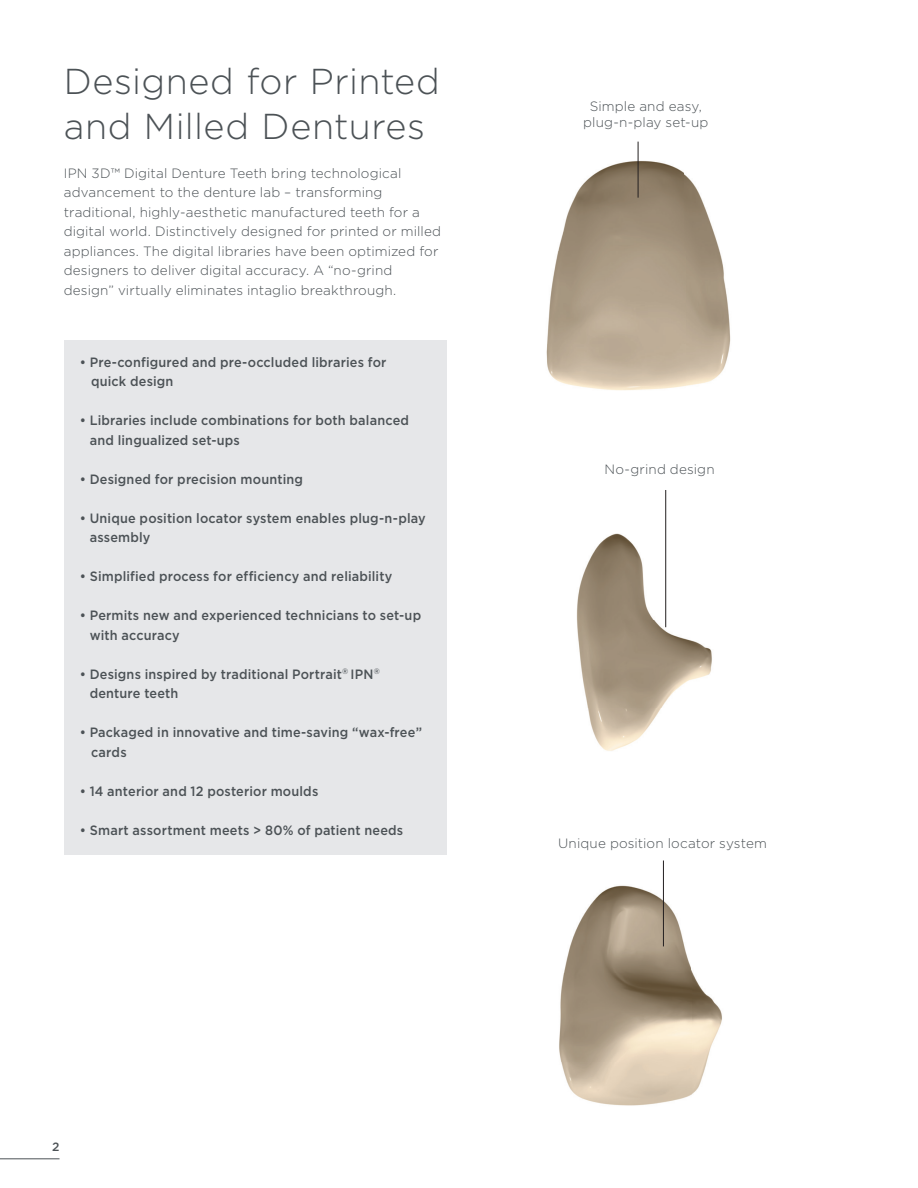
<style>
.page{position:relative;width:918px;height:1188px;background:#fff}
.page>*{position:absolute;margin:0;border:0;box-sizing:border-box;transform-origin:0 0}
.t1{font:300 36px/45px "Gotham";letter-spacing:.015em;color:#4c5256}
.t2{font:500 13.5px/19.5px "Gotham";letter-spacing:.015em;color:#4c5256;scale:.94 1}
.t3{font:300 13.5px/19.5px "Gotham";letter-spacing:.01em;color:#4c5256}
.t4{font:500 12px "Gotham";color:#4c5256}
</style>
<div class="page">
<hr style="left:0;top:1158px;width:60px;height:1px;background:#4c5256">
<div style="left:64px;top:340px;width:382px;height:515px;background:#e6e7e9"></div>
<img style="left:559px;top:885px;width:163px;height:221px">
<img style="left:576px;top:533px;width:136px;height:218px">
<img style="left:546px;top:159px;width:185px;height:232px">
<hr style="left:638px;top:142px;width:1px;height:56px;background:#231f20">
<hr style="left:665px;top:490px;width:1px;height:137px;background:#231f20">
<hr style="left:663px;top:861px;width:1px;height:85px;background:#231f20">
<h1 class="t1" style="left:64px;top:58px;width:378px">Designed for Printed and Milled Dentures</h1>
<p class="t3" style="left:64px;top:163px;width:379px">IPN 3D™ Digital Denture Teeth bring technological advancement to the denture lab – transforming traditional, highly-aesthetic manufactured teeth for a digital world. Distinctively designed for printed or milled appliances. The digital libraries have been optimized for designers to deliver digital accuracy. A “no-grind design” virtually eliminates intaglio breakthrough.</p>
<p class="t2" style="left:91px;top:352px;width:316px;text-indent:-11px">• Pre-configured and pre-occluded libraries for quick design</p>
<p class="t2" style="left:90px;top:410px;width:341px;text-indent:-10px">• Libraries include combinations for both balanced and lingualized set-ups</p>
<p class="t2" style="left:80px;top:469px;width:239px">• Designed for precision mounting</p>
<p class="t2" style="left:90px;top:508px;width:359px;text-indent:-10px">• Unique position locator system enables plug-n-play assembly</p>
<p class="t2" style="left:80px;top:566px;width:334px">• Simplified process for efficiency and reliability</p>
<p class="t2" style="left:90px;top:605px;width:354px;text-indent:-10px">• Permits new and experienced technicians to set-up with accuracy</p>
<p class="t2" style="left:90px;top:664px;width:310px;text-indent:-10px">• Designs inspired by traditional Portrait<sup>®</sup> IPN<sup>® </sup>denture teeth</p>
<p class="t2" style="left:91px;top:722px;width:354px;text-indent:-11px">• Packaged in innovative and time-saving “wax-free” cards</p>
<p class="t2" style="left:80px;top:781px;width:255px">• 14 anterior and 12 posterior moulds</p>
<p class="t2" style="left:80px;top:820px;width:346px">• Smart assortment meets &gt; 80% of patient needs</p>
<p class="t4" style="left:52px;top:1140px;width:9px">2</p>
<p class="t3" style="left:583px;top:98px;width:127px;line-height:16.2px;text-align:center">Simple and easy, plug-n-play set-up</p>
<p class="t3" style="left:605px;top:460px;width:111px">No-grind design</p>
<p class="t3" style="left:558px;top:833px;width:210px">Unique position locator system</p>
</div>
